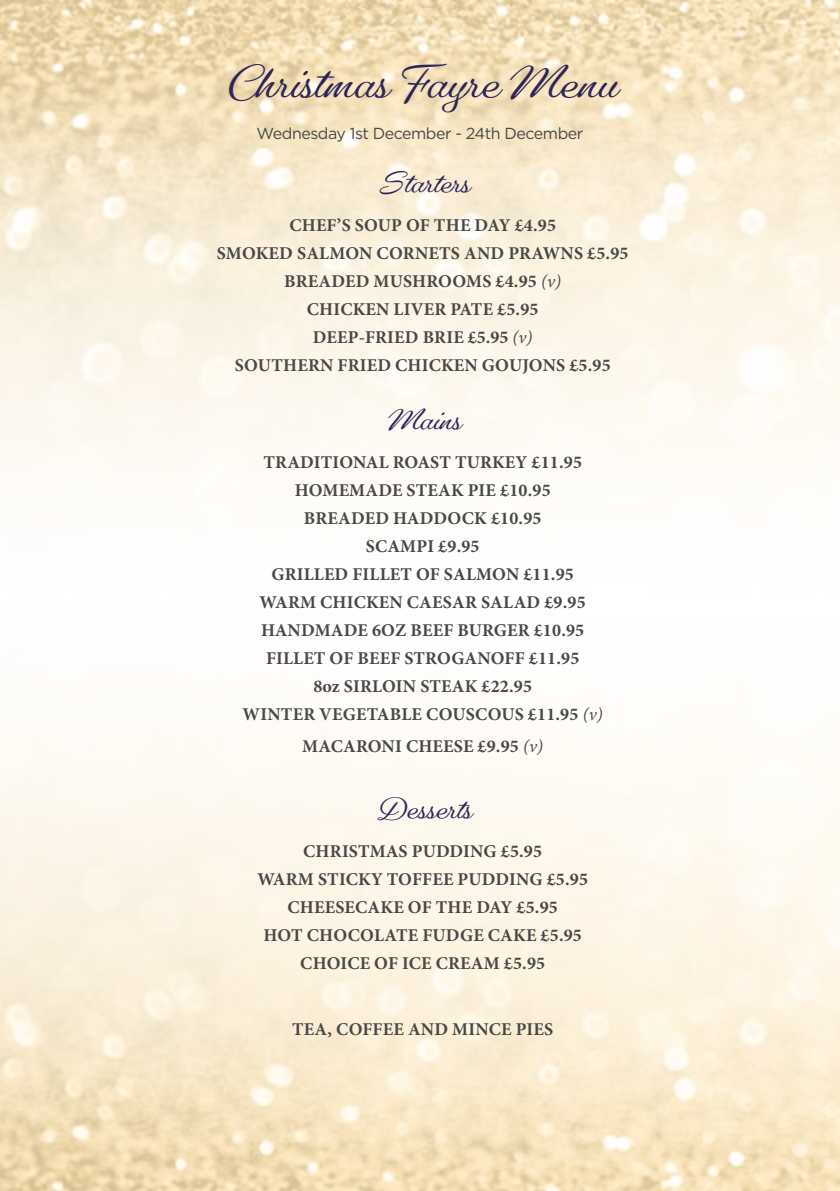
<style>
.page{position:relative;width:840px;height:1191px;background:#fff}
.page>*{position:absolute;margin:0;border:0;box-sizing:border-box;transform-origin:0 0}
.t1{font:700 44px "Gautreaux";letter-spacing:-.01em;color:#2d2557}
.t2{font:700 28px "Gautreaux";letter-spacing:-.01em;color:#2d2557}
.t3{font:700 18px/28px "Minion Pro";letter-spacing:.01em;color:#484848;text-align:center}
.t4{font:16px "Gotham";letter-spacing:-.03em;color:#484848}
.s1{font-weight:400;font-style:italic}
</style>
<div class="page">
<img style="left:0;top:0;width:839px;height:1191px">
<h1 class="t1" style="left:223px;top:57px;width:394px">Christmas Fayre Menu</h1>
<p class="t4" style="left:256px;top:125px;width:328px">Wednesday 1st December - 24th December</p>
<h2 class="t2" style="left:376px;top:166px;width:95px">Starters</h2>
<p class="t3" style="left:217px;top:211px;width:413px">CHEF’S SOUP OF THE DAY £4.95<br>SMOKED SALMON CORNETS AND PRAWNS £5.95<br>BREADED MUSHROOMS £4.95 <span class="s1">(v)<br></span>CHICKEN LIVER PATE £5.95<br>DEEP‐FRIED BRIE £5.95 <span class="s1">(v)<br></span>SOUTHERN FRIED CHICKEN GOUJONS £5.95</p>
<h2 class="t2" style="left:384px;top:403px;width:77px">Mains</h2>
<p class="t3" style="left:242px;top:448px;width:361px">TRADITIONAL ROAST TURKEY £11.95<br>HOMEMADE STEAK PIE £10.95<br>BREADED HADDOCK £10.95<br>SCAMPI £9.95<br>GRILLED FILLET OF SALMON £11.95<br>WARM CHICKEN CAESAR SALAD £9.95<br>HANDMADE 6OZ BEEF BURGER £10.95<br>FILLET OF BEEF STROGANOFF £11.95<br>8oz SIRLOIN STEAK £22.95<br>WINTER VEGETABLE COUSCOUS £11.95 <span class="s1">(v)</span></p>
<p class="t3" style="left:302px;top:732px;width:242px">MACARONI CHEESE £9.95 <span class="s1">(v)</span></p>
<h2 class="t2" style="left:374px;top:792px;width:99px">Desserts</h2>
<p class="t3" style="left:257px;top:837px;width:332px">CHRISTMAS PUDDING £5.95<br>WARM STICKY TOFFEE PUDDING £5.95<br>CHEESECAKE OF THE DAY £5.95<br>HOT CHOCOLATE FUDGE CAKE £5.95<br>CHOICE OF ICE CREAM £5.95</p>
<p class="t3" style="left:292px;top:1015px;width:262px">TEA, COFFEE AND MINCE PIES</p>
</div>
